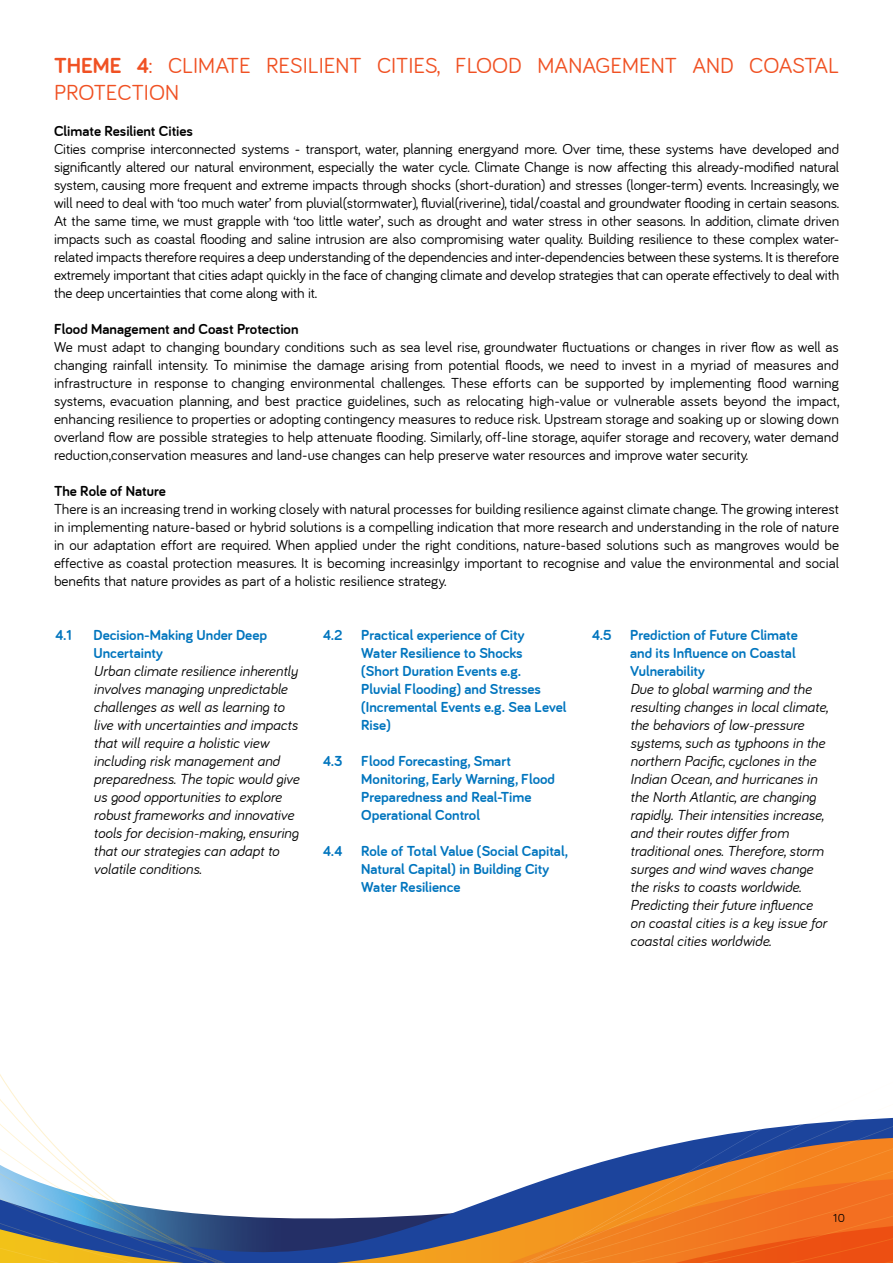
<style>
.page{position:relative;width:893px;height:1263px;background:#fff}
.page>*{position:absolute;margin:0;border:0;box-sizing:border-box;transform-origin:0 0}
.t1{font:22.5px/27px "Bariol";color:#f05123}
.t2{font:15px/18px "Bariol";color:#000;text-align:justify}
.t3{font:italic 15px/18px "Bariol";color:#000}
.t4{font:700 15px/18px "Bariol";color:#0075be}
.t5{font:700 15px "Bariol";color:#000}
.t6{font:12px "Bariol";color:#000}
.s1{font-weight:700}
</style>
<div class="page">
<svg style="left:0;top:1074px;width:893px;height:189px"></svg>
<h1 class="t1" style="left:54px;top:52px;width:786px"><span class="s1">THEME 4</span>: CLIMATE RESILIENT CITIES, FLOOD MANAGEMENT AND COASTAL<br>PROTECTION</h1>
<p class="t5" style="left:54px;top:122px;width:140px">Climate Resilient Cities</p>
<p class="t2" style="left:54px;top:140px;width:787px">Cities comprise interconnected systems - transport, water, planning energyand more. Over time, these systems have developed and significantly altered our natural environment, especially the water cycle. Climate Change is now affecting this already-modified natural system, causing more frequent and extreme impacts through shocks (short-duration) and stresses (longer-term) events. Increasingly, we will need to deal with ‘too much water’ from pluvial(stormwater), fluvial(riverine), tidal/coastal and groundwater flooding in certain seasons.<br>At the same time, we must grapple with ‘too little water’, such as drought and water stress in other seasons. In addition, climate driven impacts such as coastal flooding and saline intrusion are also compromising water quality. Building resilience to these complex water&shy;related impacts therefore requires a deep understanding of the dependencies and inter-dependencies between these systems. It is therefore extremely important that cities adapt quickly in the face of changing climate and develop strategies that can operate effectively to deal with the deep uncertainties that come along with it.</p>
<p class="t5" style="left:54px;top:320px;width:246px">Flood Management and Coast Protection</p>
<p class="t2" style="left:54px;top:338px;width:787px">We must adapt to changing boundary conditions such as sea level rise, groundwater fluctuations or changes in river flow as well as changing rainfall intensity. To minimise the damage arising from potential floods, we need to invest in a myriad of measures and infrastructure in response to changing environmental challenges. These efforts can be supported by implementing flood warning systems, evacuation planning, and best practice guidelines, such as relocating high-value or vulnerable assets beyond the impact, enhancing resilience to properties or adopting contingency measures to reduce risk. Upstream storage and soaking up or slowing down overland flow are possible strategies to help attenuate flooding. Similarly, off-line storage, aquifer storage and recovery, water demand reduction,conservation measures and land-use changes can help preserve water resources and improve water security.</p>
<p class="t5" style="left:54px;top:482px;width:113px">The Role of Nature</p>
<p class="t2" style="left:54px;top:500px;width:786px">There is an increasing trend in working closely with natural processes for building resilience against climate change. The growing interest in implementing nature-based or hybrid solutions is a compelling indication that more research and understanding in the role of nature in our adaptation effort are required. When applied under the right conditions, nature-based solutions such as mangroves would be effective as coastal protection measures. It is becoming increasinlgy important to recognise and value the environmental and social benefits that nature provides as part of a holistic resilience strategy.</p>
<p class="t4" style="left:55px;top:626px;width:18px">4.1</p>
<p class="t4" style="left:94px;top:626px;width:175px">Decision-Making Under Deep<br>Uncertainty</p>
<p class="t3" style="left:94px;top:662px;width:207px">Urban climate resilience inherently involves managing unpredictable challenges as well as learning to live with uncertainties and impacts that will require a holistic view including risk management and preparedness. The topic would give us good opportunities to explore robust frameworks and innovative tools for decision-making, ensuring that our strategies can adapt to volatile conditions.</p>
<p class="t4" style="left:361px;top:626px;width:207px;text-indent:-38px">4.2 Practical experience of City<br>Water Resilience to Shocks<br>(Short Duration Events e.g.<br>Pluvial Flooding) and Stresses (Incremental Events e.g. Sea Level<br>Rise)</p>
<p class="t4" style="left:361px;top:752px;width:195px;text-indent:-38px">4.3 Flood Forecasting, Smart<br>Monitoring, Early Warning, Flood<br>Preparedness and Real-Time<br>Operational Control</p>
<p class="t4" style="left:361px;top:842px;width:208px;text-indent:-38px">4.4 Role of Total Value (Social Capital,<br>Natural Capital) in Building City<br>Water Resilience</p>
<p class="t4" style="left:630px;top:626px;width:169px;text-indent:-38px">4.5 Prediction of Future Climate and its Influence on Coastal<br>Vulnerability</p>
<p class="t3" style="left:630px;top:680px;width:199px">Due to global warming and the resulting changes in local climate, the behaviors of low-pressure systems, such as typhoons in the northern Pacific, cyclones in the<br>Indian Ocean, and hurricanes in the North Atlantic, are changing rapidly. Their intensities increase, and their routes differ from traditional ones. Therefore, storm surges and wind waves change the risks to coasts worldwide.<br>Predicting their future influence on coastal cities is a key issue for coastal cities worldwide.</p>
<p class="t6" style="left:833px;top:1211px;width:13px">10</p>
</div>
